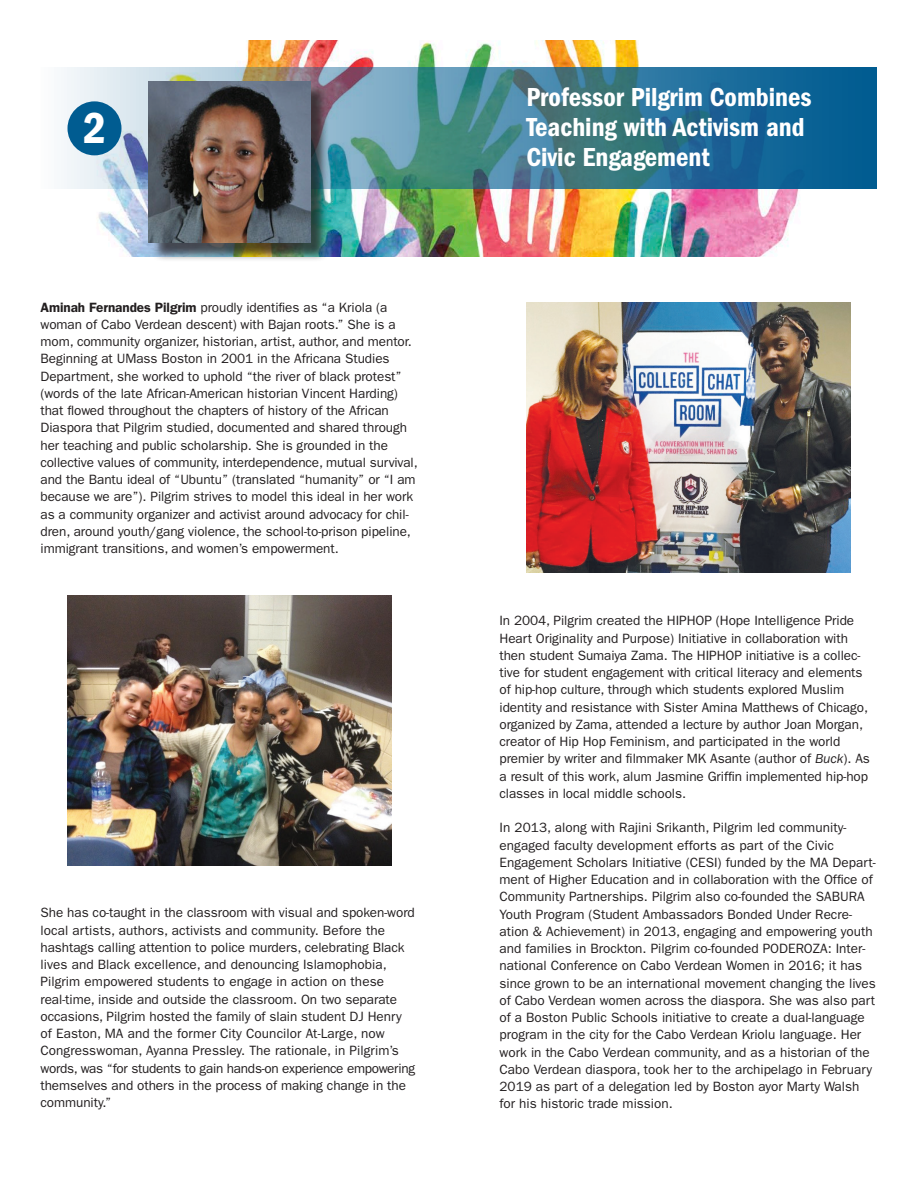
<style>
.page{position:relative;width:918px;height:1188px;background:#fff}
.page>*{position:absolute;margin:0;border:0;box-sizing:border-box;transform-origin:0 0}
.t1{font:45px "ITC Franklin Gothic Std Dm Cd";color:#fff}
.t2{font:27px/30px "ITC Franklin Gothic Std Dm Cd";color:#fff}
.t3{font:13.5px/17.2px "ITC Franklin Gothic Std";letter-spacing:-.005em;color:#231f20}
.s1{font-weight:600}
.s2{font-style:italic}
</style>
<div class="page">
<img style="left:64px;top:40px;width:813px;height:216px">
<svg style="left:64px;top:68px;width:813px;height:121px;background:#4a869d"></svg>
<div style="left:68px;top:101px;width:54px;height:54px;background:#005c91;border-radius:50%"></div>
<div style="left:151px;top:83px;width:178px;height:179px;background:#231f20;opacity:.75"></div>
<img style="left:148px;top:81px;width:162px;height:162px">
<img style="left:68px;top:596px;width:324px;height:270px">
<img style="left:526px;top:302px;width:324px;height:270px">
<p class="t1" style="left:83px;top:103px;width:24px">2</p>
<p class="t3" style="left:40px;top:299px;width:379px"><span class="s1">Aminah Fernandes Pilgrim</span> proudly identifies as “a Kriola (a woman of Cabo Verdean descent) with Bajan roots.” She is a mom, community organizer, historian, artist, author, and mentor.<br>Beginning at UMass Boston in 2001 in the Africana Studies Department, she worked to uphold “the river of black protest” (words of the late African-American historian Vincent Harding) that flowed throughout the chapters of history of the African Diaspora that Pilgrim studied, documented and shared through her teaching and public scholarship. She is grounded in the collective values of community, interdependence, mutual survival, and the Bantu ideal of “Ubuntu” (translated “humanity” or “I am because we are”). Pilgrim strives to model this ideal in her work as a community organizer and activist around advocacy for chil&shy;dren, around youth/gang violence, the school-to-prison pipeline, immigrant transitions, and women’s empowerment.</p>
<p class="t3" style="left:40px;top:904px;width:376px">She has co-taught in the classroom with visual and spoken-word local artists, authors, activists and community. Before the hashtags calling attention to police murders, celebrating Black lives and Black excellence, and denouncing Islamophobia, Pilgrim empowered students to engage in action on these real-time, inside and outside the classroom. On two separate occasions, Pilgrim hosted the family of slain student DJ Henry of Easton, MA and the former City Councilor At-Large, now Congresswoman, Ayanna Pressley. The rationale, in Pilgrim’s words, was “for students to gain hands-on experience empowering themselves and others in the process of making change in the community.”</p>
<p class="t2" style="left:526px;top:82px;width:287px">Professor Pilgrim Combines<br>Teaching with Activism and<br>Civic Engagement</p>
<p class="t3" style="left:500px;top:612px;width:372px">In 2004, Pilgrim created the HIPHOP (Hope Intelligence Pride Heart Originality and Purpose) Initiative in collaboration with then student Sumaiya Zama. The HIPHOP initiative is a collec&shy;tive for student engagement with critical literacy and elements of hip-hop culture, through which students explored Muslim identity and resistance with Sister Amina Matthews of Chicago, organized by Zama, attended a lecture by author Joan Morgan, creator of Hip Hop Feminism, and participated in the world premier by writer and filmmaker MK Asante (author of <span class="s2">Buck</span>). As a result of this work, alum Jasmine Griffin implemented hip-hop classes in local middle schools.</p>
<p class="t3" style="left:500px;top:819px;width:378px">In 2013, along with Rajini Srikanth, Pilgrim led community&shy;engaged faculty development efforts as part of the Civic Engagement Scholars Initiative (CESI) funded by the MA Depart&shy;ment of Higher Education and in collaboration with the Office of Community Partnerships. Pilgrim also co-founded the SABURA Youth Program (Student Ambassadors Bonded Under Recre&shy;ation &amp; Achievement) in 2013, engaging and empowering youth and families in Brockton. Pilgrim co-founded PODEROZA: Inter&shy;national Conference on Cabo Verdean Women in 2016; it has since grown to be an international movement changing the lives of Cabo Verdean women across the diaspora. She was also part of a Boston Public Schools initiative to create a dual-language program in the city for the Cabo Verdean Kriolu language. Her work in the Cabo Verdean community, and as a historian of the Cabo Verdean diaspora, took her to the archipelago in February 2019 as part of a delegation led by Boston ayor Marty Walsh for his historic trade mission.</p>
</div>
